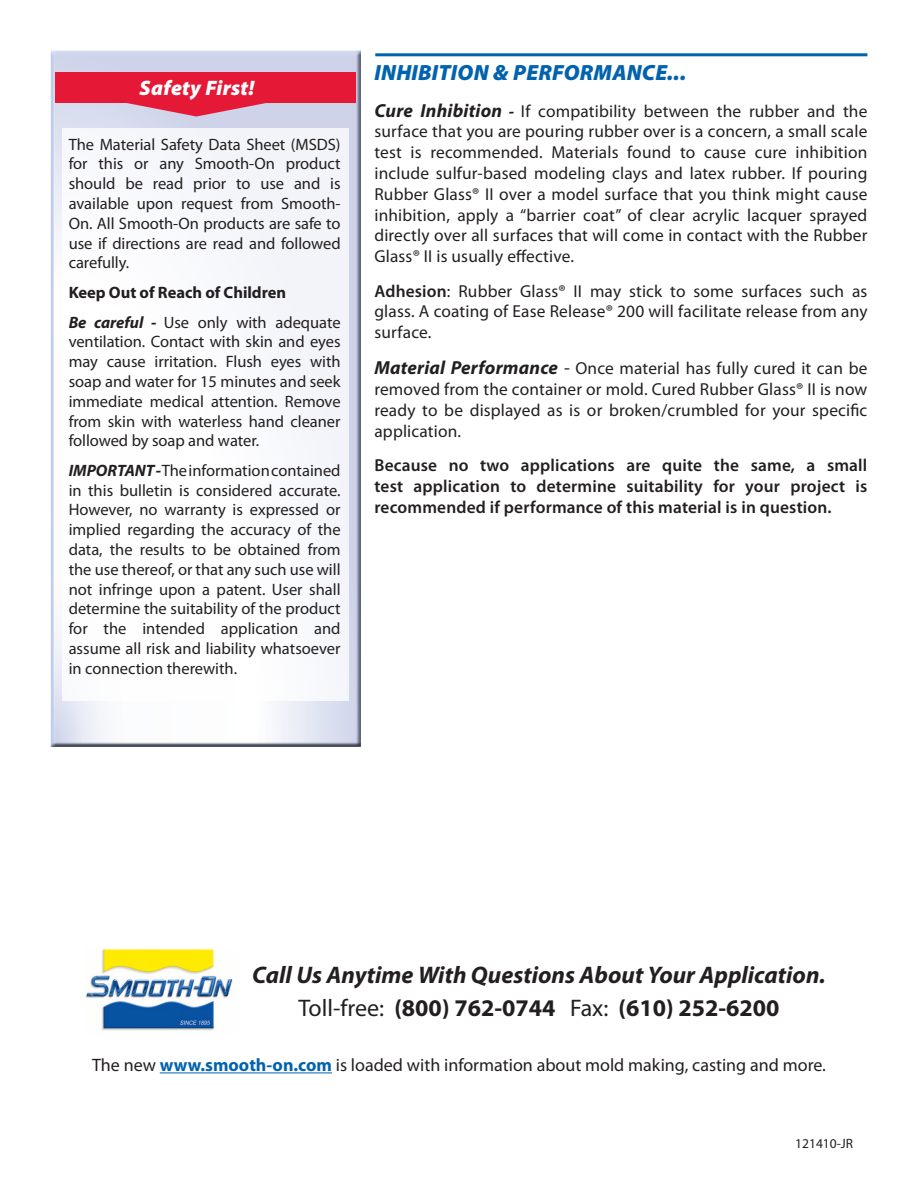
<style>
.page{position:relative;width:918px;height:1188px;background:#fff}
.page>*{position:absolute;margin:0;border:0;box-sizing:border-box;transform-origin:0 0}
.t1{font:italic 700 24px "Myriad Pro";color:#231f20}
.t2{font:700 24px "Myriad Pro";color:#231f20}
.t3{font:italic 900 22.05px "Myriad Pro";letter-spacing:.01em;color:#0162ae}
.t4{font:italic 900 21px "Myriad Pro";letter-spacing:.01em;color:#fff}
.t5{font:18px "Myriad Pro";color:#231f20}
.t6{font:17.4px/20.9px "Myriad Pro";letter-spacing:.01em;color:#231f20;text-align:justify}
.t7{font:600 17.4px/20.9px "Myriad Pro";letter-spacing:.01em;color:#231f20;text-align:justify}
.t8{font:16.5px/19.8px "Myriad Pro";letter-spacing:-.005em;color:#231f20;text-align:justify}
.t9{font:700 16.5px "Myriad Pro";letter-spacing:-.005em;color:#231f20}
.t10{font:13.5px "Myriad Pro";color:#231f20}
.s1{font-weight:700;font-style:italic}
.s2{font-weight:700;font-style:italic;font-size:18.9px}
.s3{font-weight:700;font-style:italic;font-size:16.5px}
.s4{font-weight:600}
.s5{font-size:18.9px}
.s6{font-weight:400}
.s7{font-weight:700;color:#0162ae}
</style>
<div class="page">
<img style="left:85px;top:948px;width:148px;height:83px">
<hr style="left:160px;top:1072px;width:172px;height:1px;background:#0162ae">
<div style="left:50px;top:50px;width:313px;height:698px;background:#231f20;opacity:.75"></div>
<div style="left:62px;top:128px;width:286px;height:573px;background:#fff"></div>
<div style="left:55px;top:72px;width:301px;height:31px;background:#e51836"></div>
<svg style="left:127px;top:103px;width:139px;height:14px;background:#da7993"></svg>
<hr style="left:375px;top:53px;width:492px;height:3px;background:#0162ae">
<p class="t4" style="left:140px;top:74px;width:116px">Safety First!</p>
<p class="t8" style="left:69px;top:134px;width:273px">The Material Safety Data Sheet (MSDS) for this or any Smooth-On product should be read prior to use and is available upon request from Smooth-On. All Smooth-On products are safe to use if directions are read and followed carefully.</p>
<p class="t9" style="left:69px;top:282px;width:219px">Keep Out of Reach of Children</p>
<p class="t8" style="left:69px;top:312px;width:273px"><span class="s1">Be careful -</span> Use only with adequate ventilation. Contact with skin and eyes may cause irritation. Flush eyes with soap and water for 15 minutes and seek immediate medical attention. Remove from skin with waterless hand cleaner followed by soap and water.</p>
<p class="t8" style="left:69px;top:460px;width:273px"><span class="s1">IMPORTANT -</span> The information contained in this bulletin is considered accurate.<br>However, no warranty is expressed or implied regarding the accuracy of the data, the results to be obtained from the use thereof, or that any such use will not infringe upon a patent. User shall determine the suitability of the product for the intended application and assume all risk and liability whatsoever in connection therewith.</p>
<p class="t3" style="left:374px;top:58px;width:313px">INHIBITION &amp; PERFORMANCE...</p>
<p class="t6" style="left:374px;top:100px;width:495px"><span class="s2">Cure Inhibition</span> <span class="s3">-</span> If compatibility between the rubber and the surface that you are pouring rubber over is a concern, a small scale test is recommended. Materials found to cause cure inhibition include sulfur-based modeling clays and latex rubber. If pouring Rubber Glass® II over a model surface that you think might cause inhibition, apply a “barrier coat” of clear acrylic lacquer sprayed directly over all surfaces that will come in contact with the Rubber Glass® II is usually effective.</p>
<p class="t6" style="left:374px;top:280px;width:495px"><span class="s4">Adhesion</span>: Rubber Glass® II may stick to some surfaces such as glass. A coating of Ease Release® 200 will facilitate release from any surface.</p>
<p class="t6" style="left:374px;top:358px;width:494px"><span class="s2">Material Performance</span> <span class="s5">-</span> Once material has fully cured it can be removed from the container or mold. Cured Rubber Glass® II is now ready to be displayed as is or broken/crumbled for your specific application.</p>
<p class="t7" style="left:374px;top:454px;width:494px">Because no two applications are quite the same, a small test application to determine suitability for your project is recommended if performance of this material is in question.</p>
<p class="t1" style="left:252px;top:959px;width:575px">Call Us Anytime With Questions About Your Application.</p>
<p class="t2" style="left:298px;top:992px;width:483px"><span class="s6">Toll-free:</span> (800) 762-0744 <span class="s6">Fax:</span> (610) 252-6200</p>
<p class="t5" style="left:92px;top:1054px;width:735px">The new <span class="s7">www.smooth-on.com</span> is loaded with information about mold making, casting and more.</p>
<p class="t10" style="left:795px;top:1135px;width:59px">121410-JR</p>
</div>
